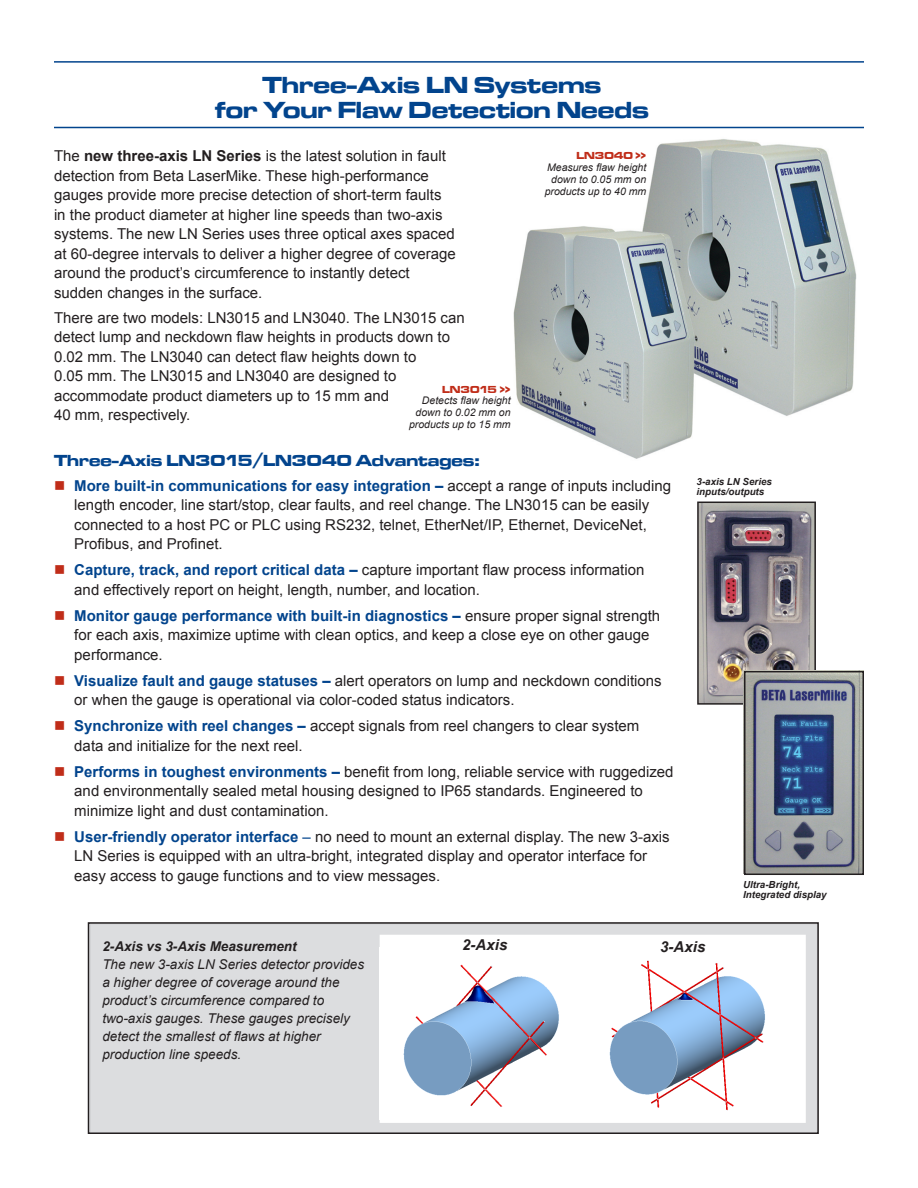
<style>
.page{position:relative;width:918px;height:1188px;background:#fff}
.page>*{position:absolute;margin:0;border:0;box-sizing:border-box;transform-origin:0 0}
.t1{font:24px/25.5px "Microgramma D Bold Exte";color:#02448d;text-align:center}
.t2{font:16.5px "Microgramma D Bold Exte";color:#02448d}
.t3{font:15px/19.5px "Arial";color:#231f20}
.t4{font:italic 700 15px "Arial";color:#231f20}
.t5{font:italic 13.5px/18px "Arial";color:#231f20}
.t6{font:italic 700 13.5px "Arial";color:#231f20}
.t7{font:italic 10.5px/12px "Arial";color:#231f20;text-align:right}
.t8{font:10.5px "Microgramma D Bold Exte";color:#c02d19}
.t9{font:italic 700 9.75px/10.5px "Arial";color:#231f20}
.s1{font-weight:700}
.s2{color:#c02d19}
.s3{font-weight:700;color:#02448d}
.s4{color:#02448d}
</style>
<div class="page">
<div style="left:89px;top:923px;width:729px;height:211px;background:#dcdddf"></div>
<img style="left:468px;top:128px;width:396px;height:331px">
<hr style="left:54px;top:127px;width:810px;height:1px;background:#02448d">
<hr style="left:54px;top:61px;width:810px;height:2px;background:#02448d">
<div style="left:380px;top:935px;width:426px;height:188px;background:#fff"></div>
<img style="left:380px;top:947px;width:179px;height:173px">
<img style="left:568px;top:937px;width:225px;height:174px">
<div style="left:88px;top:922px;width:731px;height:212px;border:2px solid #231f20"></div>
<img style="left:700px;top:505px;width:113px;height:197px">
<div style="left:697px;top:502px;width:119px;height:203px;border:2px solid #231f20"></div>
<img style="left:747px;top:674px;width:114px;height:198px">
<svg style="left:780px;top:809px;width:13px;height:3px"></svg>
<svg style="left:817px;top:809px;width:13px;height:3px"></svg>
<div style="left:744px;top:671px;width:120px;height:204px;border:2px solid #231f20"></div>
<h1 class="t1" style="left:215px;top:71px;width:435px">Three-Axis LN Systems<br>for Your Flaw Detection Needs</h1>
<p class="t3" style="left:54px;top:146px;width:403px">The <span class="s1">new three-axis LN Series</span> is the latest solution in fault detection from Beta LaserMike. These high-performance gauges provide more precise detection of short-term faults in the product diameter at higher line speeds than two-axis systems. The new LN Series uses three optical axes spaced at 60-degree intervals to deliver a higher degree of coverage around the product’s circumference to instantly detect sudden changes in the surface.</p>
<p class="t3" style="left:54px;top:308px;width:412px">There are two models: LN3015 and LN3040. The LN3015 can detect lump and neckdown flaw heights in products down to 0.02 mm. The LN3040 can detect flaw heights down to<br>0.05 mm. The LN3015 and LN3040 are designed to accommodate product diameters up to 15 mm and<br>40 mm, respectively.</p>
<p class="t2" style="left:54px;top:449px;width:427px">Three-Axis LN3015/LN3040 Advantages:</p>
<p class="t3" style="left:74px;top:476px;width:598px;text-indent:-20px"><span class="s2">■</span> <span class="s3">More built-in communications for easy integration –</span> accept a range of inputs including length encoder, line start/stop, clear faults, and reel change. The LN3015 can be easily connected to a host PC or PLC using RS232, telnet, EtherNet/IP, Ethernet, DeviceNet, Profibus, and Profinet.</p>
<p class="t3" style="left:74px;top:560px;width:572px;text-indent:-20px"><span class="s2">■</span> <span class="s3">Capture, track, and report critical data –</span> capture important flaw process information and effectively report on height, length, number, and location.</p>
<p class="t3" style="left:74px;top:606px;width:587px;text-indent:-20px"><span class="s2">■</span> <span class="s3">Monitor gauge performance with built-in diagnostics –</span> ensure proper signal strength for each axis, maximize uptime with clean optics, and keep a close eye on other gauge performance.</p>
<p class="t3" style="left:74px;top:671px;width:589px;text-indent:-20px"><span class="s2">■</span> <span class="s3">Visualize fault and gauge statuses –</span> alert operators on lump and neckdown conditions or when the gauge is operational via color-coded status indicators.</p>
<p class="t3" style="left:74px;top:716px;width:567px;text-indent:-20px"><span class="s2">■</span> <span class="s3">Synchronize with reel changes –</span> accept signals from reel changers to clear system data and initialize for the next reel.</p>
<p class="t3" style="left:74px;top:762px;width:601px;text-indent:-20px"><span class="s2">■</span> <span class="s3">Performs in toughest environments –</span> benefit from long, reliable service with ruggedized and environmentally sealed metal housing designed to IP65 standards. Engineered to minimize light and dust contamination.</p>
<p class="t3" style="left:74px;top:827px;width:597px;text-indent:-20px"><span class="s2">■</span> <span class="s3">User-friendly operator interface</span> <span class="s4">–</span> no need to mount an external display. The new 3-axis<br>LN Series is equipped with an ultra-bright, integrated display and operator interface for easy access to gauge functions and to view messages.</p>
<p class="t8" style="left:576px;top:148px;width:71px">LN3040 &gt;&gt;</p>
<p class="t7" style="left:545px;top:161px;width:103px">Measures flaw height down to 0.05 mm on products up to 40 mm</p>
<p class="t8" style="left:442px;top:382px;width:70px">LN3015 &gt;&gt;</p>
<p class="t7" style="left:409px;top:395px;width:103px">Detects flaw height down to 0.02 mm on products up to 15 mm</p>
<p class="t9" style="left:697px;top:476px;width:77px">3-axis LN Series inputs/outputs</p>
<p class="t9" style="left:743px;top:879px;width:85px">Ultra-Bright,<br>Integrated display</p>
<p class="t6" style="left:102px;top:938px;width:196px">2-Axis vs 3-Axis Measurement</p>
<p class="t4" style="left:462px;top:935px;width:47px">2-Axis</p>
<p class="t4" style="left:660px;top:936px;width:47px">3-Axis</p>
<p class="t5" style="left:102px;top:956px;width:263px">The new 3-axis LN Series detector provides a higher degree of coverage around the product’s circumference compared to two-axis gauges. These gauges precisely detect the smallest of flaws at higher production line speeds.</p>
</div>
